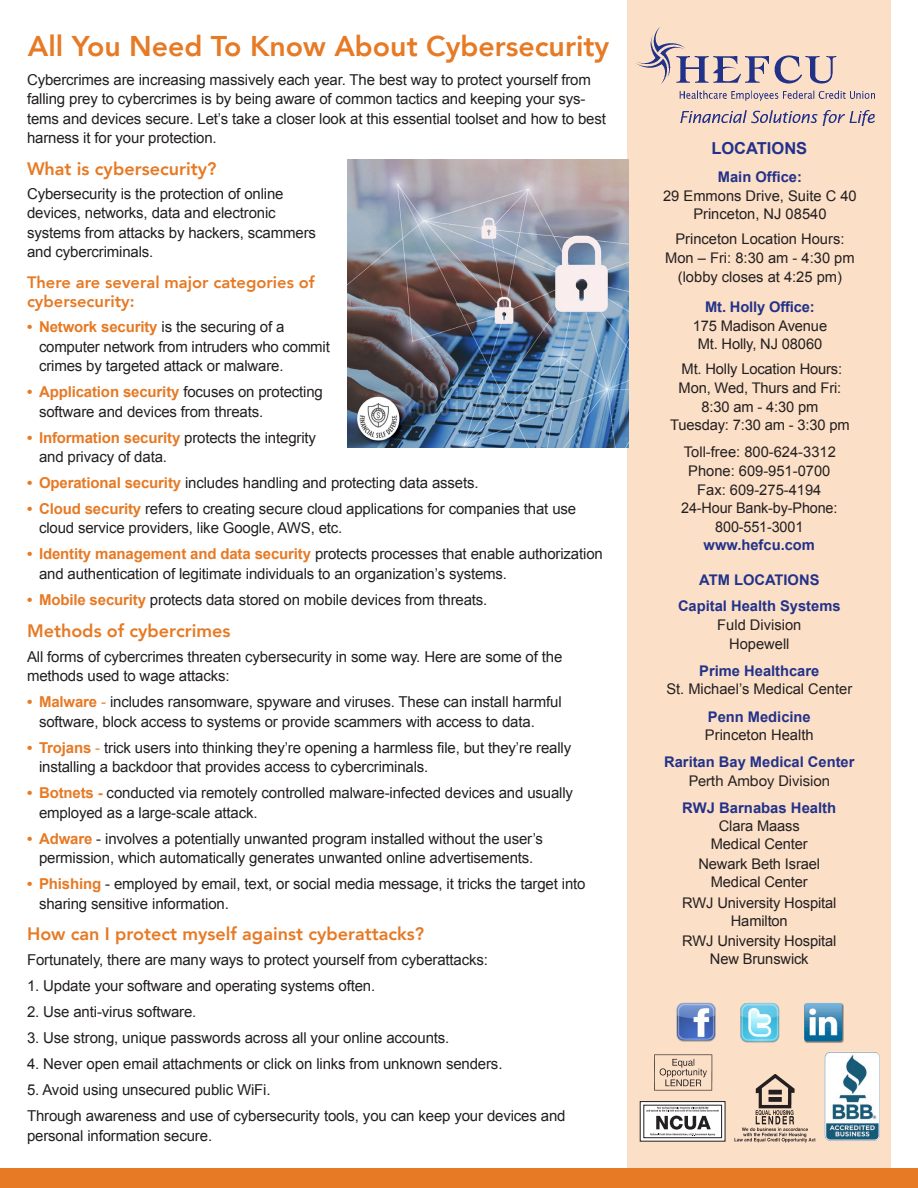
<style>
.page{position:relative;width:918px;height:1188px;background:#fff}
.page>*{position:absolute;margin:0;border:0;box-sizing:border-box;transform-origin:0 0}
.t1{font:800 28.5px "Avenir";color:#e67a25}
.t2{font:800 18px "Avenir";color:#e67a25}
.t3{font:800 16.5px/19.5px "Avenir";color:#e67a25}
.body{font:700 16.5px "Arial";color:#233289}
.t4{font:15px/19.5px "Arial";letter-spacing:-.01em;color:#231f20}
.body-2{font:14.7px/18.6px "Arial";letter-spacing:-.01em;color:#231f20;text-align:center}
.body-3{font:700 14.7px/18.6px "Arial";color:#233289;text-align:center}
.s1{font-weight:700;color:#e67a25}
.s2{color:#e67a25}
.s3{font-weight:400;color:#231f20}
.s4{font-weight:700;color:#233289}
.s5{font-family:"Helvetica Neue";font-weight:400;color:#231f20}
</style>
<div class="page">
<div style="left:628px;top:0;width:263px;height:1175px;background:#fbdfc7"></div>
<svg style="left:642px;top:1103px;width:81px;height:36px"></svg>
<div style="left:640px;top:1101px;width:85px;height:40px;border:1px solid #231f20"></div>
<div style="left:643px;top:1105px;width:79px;height:33px;background:#fff;border:1px solid #231f20"></div>
<svg style="left:646px;top:1107px;width:73px;height:29px"></svg>
<img style="left:636px;top:28px;width:239px;height:98px">
<div style="left:0;top:1168px;width:918px;height:20px;background:#e67a25"></div>
<img style="left:654px;top:1054px;width:59px;height:37px">
<img style="left:734px;top:1074px;width:82px;height:69px">
<img style="left:824px;top:1052px;width:56px;height:89px">
<img style="left:676px;top:1002px;width:40px;height:40px">
<img style="left:740px;top:1003px;width:40px;height:40px">
<div style="left:804px;top:1003px;width:40px;height:40px;background:#231f20;opacity:.5"></div>
<img style="left:804px;top:1003px;width:38px;height:38px">
<img style="left:348px;top:160px;width:281px;height:288px">
<p class="t1" style="left:28px;top:23px;width:583px">All You Need To Know About Cybersecurity</p>
<p class="t4" style="left:27px;top:70px;width:581px">Cybercrimes are increasing massively each year. The best way to protect yourself from falling prey to cybercrimes is by being aware of common tactics and keeping your sys&shy;tems and devices secure. Let’s take a closer look at this essential toolset and how to best harness it for your protection.</p>
<p class="t2" style="left:27px;top:155px;width:191px">What is cybersecurity?</p>
<p class="t4" style="left:27px;top:184px;width:291px">Cybersecurity is the protection of online devices, networks, data and electronic systems from attacks by hackers, scammers and cybercriminals.</p>
<p class="t3" style="left:27px;top:272px;width:289px">There are several major categories of cybersecurity:</p>
<p class="t4" style="left:39px;top:317px;width:292px;text-indent:-12px"><span class="s1">• Network security</span> is the securing of a computer network from intruders who commit crimes by targeted attack or malware.</p>
<p class="t4" style="left:39px;top:382px;width:285px;text-indent:-12px"><span class="s1">• Application security</span> focuses on protecting software and devices from threats.</p>
<p class="t4" style="left:39px;top:428px;width:279px;text-indent:-12px"><span class="s1">• Information security</span> protects the integrity and privacy of data.</p>
<p class="t4" style="left:27px;top:473px;width:453px"><span class="s1">• Operational security</span> includes handling and protecting data assets.</p>
<p class="t4" style="left:39px;top:499px;width:539px;text-indent:-12px"><span class="s1">• Cloud security</span> refers to creating secure cloud applications for companies that use cloud service providers, like Google, AWS, etc.</p>
<p class="t4" style="left:39px;top:545px;width:565px;text-indent:-12px"><span class="s1">• Identity management and data security</span> protects processes that enable authorization and authentication of legitimate individuals to an organization’s systems.</p>
<p class="t4" style="left:27px;top:590px;width:462px"><span class="s1">• Mobile security</span> protects data stored on mobile devices from threats.</p>
<p class="t2" style="left:27px;top:616px;width:205px">Methods of cybercrimes</p>
<p class="t4" style="left:27px;top:647px;width:537px">All forms of cybercrimes threaten cybersecurity in some way. Here are some of the methods used to wage attacks:</p>
<p class="t4" style="left:39px;top:692px;width:524px;text-indent:-12px"><span class="s1">• Malware</span> <span class="s2">-</span> includes ransomware, spyware and viruses. These can install harmful software, block access to systems or provide scammers with access to data.</p>
<p class="t4" style="left:39px;top:738px;width:534px;text-indent:-12px"><span class="s1">• Trojans</span> <span class="s2">-</span> trick users into thinking they’re opening a harmless file, but they’re really installing a backdoor that provides access to cybercriminals.</p>
<p class="t4" style="left:39px;top:783px;width:536px;text-indent:-12px"><span class="s1">• Botnets -</span> conducted via remotely controlled malware-infected devices and usually employed as a large-scale attack.</p>
<p class="t4" style="left:27px;top:829px;width:518px;text-align:center"><span class="s1">• Adware</span> - involves a potentially unwanted program installed without the user’s permission, which automatically generates unwanted online advertisements.</p>
<p class="t4" style="left:39px;top:874px;width:548px;text-indent:-12px"><span class="s1">• Phishing</span> - employed by email, text, or social media message, it tricks the target into sharing sensitive information.</p>
<p class="t2" style="left:27px;top:920px;width:399px">How can I protect myself against cyberattacks?</p>
<p class="t4" style="left:27px;top:950px;width:463px">Fortunately, there are many ways to protect yourself from cyberattacks:</p>
<p class="t4" style="left:27px;top:976px;width:350px">1. Update your software and operating systems often.</p>
<p class="t4" style="left:27px;top:1002px;width:171px">2. Use anti-virus software.</p>
<p class="t4" style="left:27px;top:1028px;width:424px">3. Use strong, unique passwords across all your online accounts.</p>
<p class="t4" style="left:27px;top:1054px;width:477px">4. Never open email attachments or click on links from unknown senders.</p>
<p class="t4" style="left:27px;top:1080px;width:245px">5. Avoid using unsecured public WiFi.</p>
<p class="t4" style="left:27px;top:1106px;width:540px">Through awareness and use of cybersecurity tools, you can keep your devices and personal information secure.</p>
<p class="body" style="left:711px;top:137px;width:97px">LOCATIONS</p>
<p class="body-3" style="left:718px;top:168px;width:86px">Main Office:</p>
<p class="body-2" style="left:663px;top:186px;width:195px">29 Emmons Drive, Suite C 40<br>Princeton, NJ 08540</p>
<p class="body-2" style="left:665px;top:230px;width:191px">Princeton Location Hours:<br>Mon – Fri: 8:30 am - 4:30 pm (lobby closes at 4:25 pm)</p>
<p class="body-3" style="left:705px;top:298px;width:111px">Mt. Holly Office:</p>
<p class="body-2" style="left:693px;top:316px;width:136px">175 Madison Avenue</p>
<p class="body-2" style="left:698px;top:335px;width:126px">Mt. Holly, NJ 08060</p>
<p class="body-2" style="left:682px;top:360px;width:162px">Mt. Holly Location Hours:</p>
<p class="body-2" style="left:679px;top:379px;width:164px">Mon, Wed, Thurs and Fri:</p>
<p class="body-2" style="left:670px;top:397px;width:181px">8:30 am - 4:30 pm<br>Tuesday: 7:30 am - 3:30 pm</p>
<p class="body-2" style="left:681px;top:443px;width:158px">Toll-free: 800-624-3312<br>Phone: 609-951-0700<br>Fax: 609-275-4194<br>24-Hour Bank-by-Phone:<br>800-551-3001</p>
<p class="body-3" style="left:704px;top:536px;width:113px">www.hefcu.com</p>
<p class="body-3" style="left:699px;top:571px;width:122px">ATM LOCATIONS</p>
<p class="body-3" style="left:678px;top:597px;width:164px">Capital Health Systems<br><span class="s3">Fuld Division<br>Hopewell</span></p>
<p class="body-2" style="left:666px;top:661px;width:187px"><span class="s4">Prime Healthcare<br></span>St. Michael’s Medical Center</p>
<p class="body-2" style="left:705px;top:707px;width:110px;text-align:left"><span class="s4">Penn Medicine<br></span>Princeton Health</p>
<p class="body-3" style="left:664px;top:754px;width:192px">Raritan Bay Medical Center<br><span class="s5">Perth Amboy Division</span></p>
<p class="body-3" style="left:682px;top:799px;width:156px">RWJ Barnabas Health</p>
<p class="body-2" style="left:711px;top:817px;width:98px;line-height:18px">Clara Maass<br>Medical Center</p>
<p class="body-2" style="left:698px;top:855px;width:123px;line-height:18px">Newark Beth Israel<br>Medical Center</p>
<p class="body-2" style="left:682px;top:894px;width:156px;line-height:18px">RWJ University Hospital<br>Hamilton</p>
<p class="body-2" style="left:682px;top:932px;width:156px;line-height:18px">RWJ University Hospital<br>New Brunswick</p>
</div>
